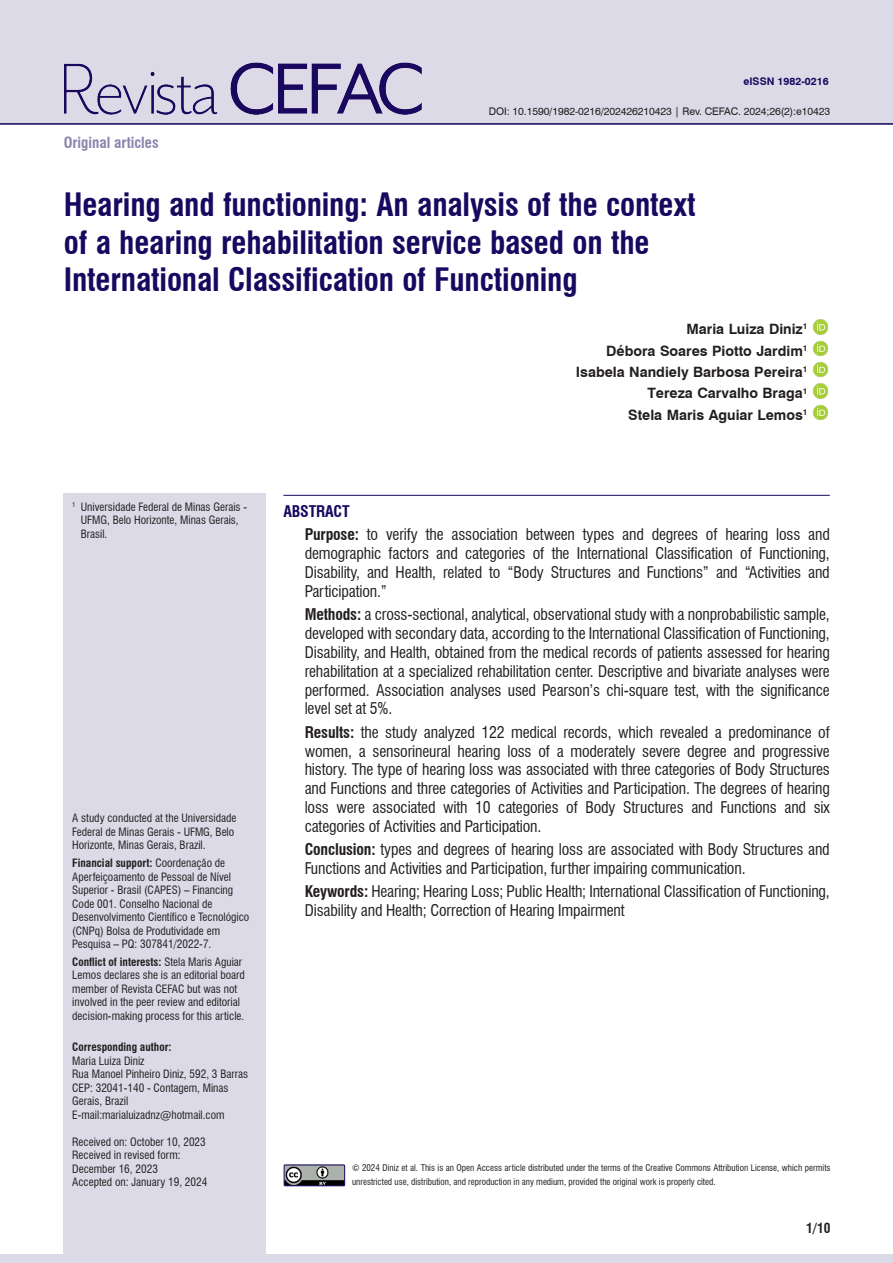
<style>
.page{position:relative;width:893px;height:1263px;background:#fff}
.page>*{position:absolute;margin:0;border:0;box-sizing:border-box;transform-origin:0 0}
.Titulo_só_inglês{font:700 condensed 31.5px/37.8px "Swiss 721 BT";letter-spacing:-.005em;color:#18085f}
.Resumo_só_ingles{font:condensed 15.75px/18.9px "Swiss 721 BT";letter-spacing:-.01em;color:#231f20;text-align:justify}
.Resumo_título_-_só_ingles{font:700 condensed 15.75px "Swiss 721 BT";letter-spacing:-.01em;color:#18085f}
.Tipo_de_artigo{font:700 condensed 15px "Swiss 721 BT";color:#8b84af}
.Autor{font:700 14.25px "Swiss 721 BT";color:#231f20}
.Cabeço_autor_esquerda-par{font:700 condensed 13.5px "Swiss 721 BT";color:#231f20}
.Notas_sem_paragrafo{font:condensed 11.25px/13.5px "Swiss 721 BT";color:#231f20}
.Endereço_correspondencia{font:condensed 11.25px/13.5px "Swiss 721 BT";color:#231f20}
.Notas{font:condensed 11.25px/13.5px "Swiss 721 BT";color:#231f20}
.Endereço_correspondencia-2{font:700 condensed 11.25px "Swiss 721 BT";color:#231f20}
.Legenda_b_direito-impar{font:10.5px "Swiss 721 BT";letter-spacing:-.01em;color:#231f20}
.Legenda_b_esquerdo-par{font:700 10.5px "Swiss 721 BT";color:#18085f}
.Creative_Commons{font:condensed 9px/13.5px "Swiss 721 BT";color:#231f20}
.s1{font-weight:700}
</style>
<div class="page">
<div style="left:64px;top:494px;width:202px;height:769px;background:#dcdae7"></div>
<img style="left:813px;top:319px;width:16px;height:16px">
<img style="left:812px;top:341px;width:17px;height:15px">
<img style="left:812px;top:362px;width:17px;height:15px">
<img style="left:813px;top:383px;width:16px;height:16px">
<img style="left:812px;top:405px;width:17px;height:15px">
<hr style="left:283px;top:495px;width:547px;height:1px;background:#18085f">
<div style="left:0;top:0;width:893px;height:125px;background:#dcdae7"></div>
<img style="left:65px;top:63px;width:357px;height:51px">
<div style="left:0;top:1254px;width:893px;height:9px;background:#dcdae7"></div>
<img style="left:286px;top:1166px;width:57px;height:18px">
<div style="left:284px;top:1164px;width:61px;height:22px;border:1px solid #18085f"></div>
<p class="Legenda_b_esquerdo-par" style="left:743px;top:74px;width:87px">eISSN 1982-0216</p>
<p class="Tipo_de_artigo" style="left:64px;top:133px;width:96px">Original articles</p>
<p class="Legenda_b_direito-impar" style="left:489px;top:104px;width:343px">DOI: 10.1590/1982-0216/202426210423 | Rev. CEFAC. 2024;26(2):e10423</p>
<p class="Titulo_só_inglês" style="left:64px;top:186px;width:633px">Hearing and functioning: An analysis of the context of a hearing rehabilitation service based on the<br>International Classification of Functioning</p>
<p class="Autor" style="left:686px;top:319px;width:123px">Maria Luiza Diniz<sup>1</sup></p>
<p class="Autor" style="left:606px;top:341px;width:203px">Débora Soares Piotto Jardim<sup>1</sup></p>
<p class="Autor" style="left:576px;top:362px;width:233px">Isabela Nandiely Barbosa Pereira<sup>1</sup></p>
<p class="Autor" style="left:647px;top:383px;width:161px">Tereza Carvalho Braga<sup>1</sup></p>
<p class="Autor" style="left:628px;top:405px;width:181px">Stela Maris Aguiar Lemos<sup>1</sup></p>
<p class="Notas" style="left:81px;top:500px;width:168px;text-indent:-9px"><sup>1</sup> Universidade Federal de Minas Gerais -<br>UFMG, Belo Horizonte, Minas Gerais,<br>Brasil.</p>
<p class="Notas_sem_paragrafo" style="left:72px;top:811px;width:166px">A study conducted at the Universidade<br>Federal de Minas Gerais - UFMG, Belo<br>Horizonte, Minas Gerais, Brazil.</p>
<p class="Notas_sem_paragrafo" style="left:72px;top:856px;width:179px"><span class="s1">Financial support:</span> Coordenação de Aperfeiçoamento de Pessoal de Nível Superior - Brasil (CAPES) – Financing Code 001. Conselho Nacional de Desenvolvimento Científico e Tecnológico (CNPq) Bolsa de Produtividade em Pesquisa – PQ: 307841/2022-7.</p>
<p class="Notas_sem_paragrafo" style="left:72px;top:955px;width:174px"><span class="s1">Conflict of interests:</span> Stela Maris Aguiar Lemos declares she is an editorial board member of Revista CEFAC but was not involved in the peer review and editorial decision-making process for this article.</p>
<p class="Endereço_correspondencia-2" style="left:72px;top:1040px;width:101px">Corresponding author:</p>
<p class="Endereço_correspondencia" style="left:72px;top:1054px;width:74px">Maria Luiza Diniz</p>
<p class="Endereço_correspondencia" style="left:72px;top:1067px;width:177px">Rua Manoel Pinheiro Diniz, 592, 3 Barras</p>
<p class="Endereço_correspondencia" style="left:72px;top:1081px;width:158px">CEP: 32041-140 - Contagem, Minas<br>Gerais, Brazil</p>
<p class="Endereço_correspondencia" style="left:72px;top:1108px;width:154px">E-mail:marialuizadnz@hotmail.com</p>
<p class="Endereço_correspondencia" style="left:72px;top:1135px;width:135px">Received on: October 10, 2023</p>
<p class="Endereço_correspondencia" style="left:72px;top:1148px;width:110px">Received in revised form:<br>December 16, 2023</p>
<p class="Endereço_correspondencia" style="left:72px;top:1175px;width:137px">Accepted on: January 19, 2024</p>
<p class="Resumo_título_-_só_ingles" style="left:283px;top:502px;width:68px">ABSTRACT</p>
<p class="Resumo_só_ingles" style="left:305px;top:525px;width:527px"><span class="s1">Purpose:</span> to verify the association between types and degrees of hearing loss and demographic factors and categories of the International Classification of Functioning, Disability, and Health, related to “Body Structures and Functions” and “Activities and Participation.”</p>
<p class="Resumo_só_ingles" style="left:305px;top:605px;width:527px"><span class="s1">Methods:</span> a cross-sectional, analytical, observational study with a nonprobabilistic sample, developed with secondary data, according to the International Classification of Functioning, Disability, and Health, obtained from the medical records of patients assessed for hearing rehabilitation at a specialized rehabilitation center. Descriptive and bivariate analyses were performed. Association analyses used Pearson’s chi-square test, with the significance level set at 5%.</p>
<p class="Resumo_só_ingles" style="left:305px;top:722px;width:527px"><span class="s1">Results:</span> the study analyzed 122 medical records, which revealed a predominance of women, a sensorineural hearing loss of a moderately severe degree and progressive history. The type of hearing loss was associated with three categories of Body Structures and Functions and three categories of Activities and Participation. The degrees of hearing loss were associated with 10 categories of Body Structures and Functions and six categories of Activities and Participation.</p>
<p class="Resumo_só_ingles" style="left:305px;top:840px;width:527px"><span class="s1">Conclusion:</span> types and degrees of hearing loss are associated with Body Structures and<br>Functions and Activities and Participation, further impairing communication.</p>
<p class="Resumo_só_ingles" style="left:305px;top:882px;width:527px"><span class="s1">Keywords:</span> Hearing; Hearing Loss; Public Health; International Classification of Functioning,<br>Disability and Health; Correction of Hearing Impairment</p>
<p class="Creative_Commons" style="left:352px;top:1161px;width:480px">© 2024 Diniz et al. This is an Open Access article distributed under the terms of the Creative Commons Attribution License, which permits unrestricted use, distribution, and reproduction in any medium, provided the original work is properly cited.</p>
<p class="Cabeço_autor_esquerda-par" style="left:806px;top:1219px;width:26px">1/10</p>
</div>
